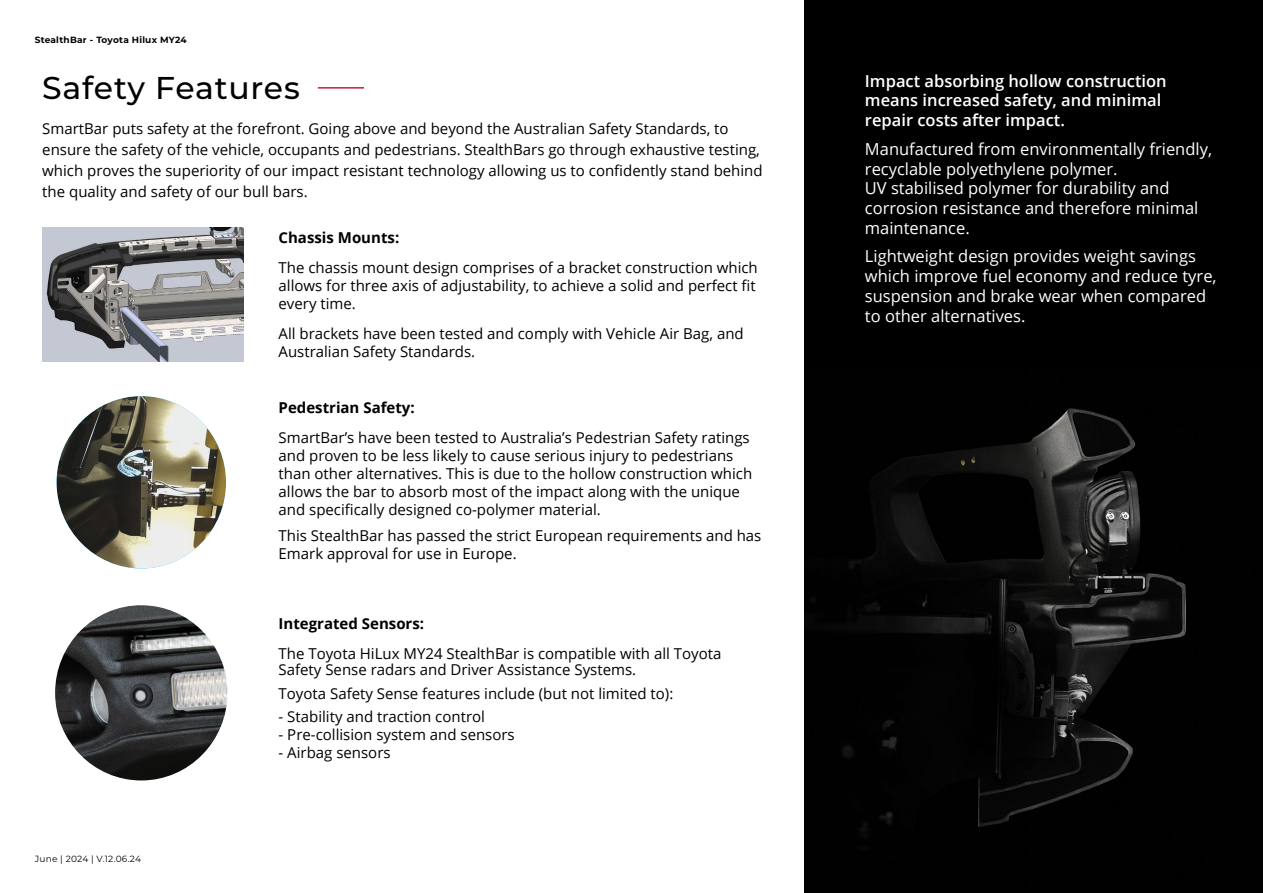
<style>
.page{position:relative;width:1263px;height:893px;background:#fff}
.page>*{position:absolute;margin:0;border:0;box-sizing:border-box;transform-origin:0 0}
.t1{font:500 31.5px "Montserrat";letter-spacing:.025em;color:#000}
.t2{font:16.5px/19.8px "Open Sans";color:#fff}
.t3{font:600 16.5px/19.8px "Open Sans";color:#fff}
.t4{font:15px/18px "Open Sans";color:#000}
.t5{font:700 15px "Open Sans";color:#000}
.t6{font:700 9px "Montserrat";letter-spacing:.025em;color:#000}
.t7{font:9px "Montserrat";letter-spacing:.025em;color:#000}
</style>
<div class="page">
<div style="left:804px;top:0;width:459px;height:367px;background:#000"></div>
<img style="left:804px;top:367px;width:459px;height:526px">
<img style="left:58px;top:397px;width:167px;height:170px">
<div style="left:45px;top:384px;width:193px;height:196px;border:12px solid #fff;border-radius:50%"></div>
<img style="left:55px;top:605px;width:172px;height:175px">
<img style="left:42px;top:227px;width:201px;height:135px">
<hr style="left:318px;top:87px;width:46px;height:2px;background:#ca1d2c">
<p class="t6" style="left:35px;top:33px;width:153px">StealthBar - Toyota Hilux MY24</p>
<h1 class="t1" style="left:42px;top:66px;width:259px">Safety Features</h1>
<p class="t4" style="left:42px;top:117px;width:722px;line-height:21px">SmartBar puts safety at the forefront. Going above and beyond the Australian Safety Standards, to ensure the safety of the vehicle, occupants and pedestrians. StealthBars go through exhaustive testing, which proves the superiority of our impact resistant technology allowing us to confidently stand behind the quality and safety of our bull bars.</p>
<p class="t5" style="left:279px;top:227px;width:122px">Chassis Mounts:</p>
<p class="t4" style="left:279px;top:258px;width:481px">The chassis mount design comprises of a bracket construction which allows for three axis of adjustability, to achieve a solid and perfect fit every time.</p>
<p class="t4" style="left:279px;top:324px;width:467px">All brackets have been tested and comply with Vehicle Air Bag, and<br>Australian Safety Standards.</p>
<p class="t5" style="left:279px;top:397px;width:138px">Pedestrian Safety:</p>
<p class="t4" style="left:279px;top:428px;width:475px">SmartBar’s have been tested to Australia’s Pedestrian Safety ratings and proven to be less likely to cause serious injury to pedestrians than other alternatives. This is due to the hollow construction which allows the bar to absorb most of the impact along with the unique and specifically designed co-polymer material.</p>
<p class="t4" style="left:279px;top:526px;width:484px">This StealthBar has passed the strict European requirements and has<br>Emark approval for use in Europe.</p>
<p class="t7" style="left:35px;top:853px;width:108px">June | 2024 | V.12.06.24</p>
<p class="t5" style="left:279px;top:613px;width:147px">Integrated Sensors:</p>
<p class="t4" style="left:279px;top:645px;width:444px;line-height:16.5px">The Toyota HiLux MY24 StealthBar is compatible with all Toyota<br>Safety Sense radars and Driver Assistance Systems.</p>
<p class="t4" style="left:279px;top:684px;width:396px">Toyota Safety Sense features include (but not limited to):</p>
<p class="t4" style="left:279px;top:707px;width:208px">- Stability and traction control</p>
<p class="t4" style="left:279px;top:725px;width:238px">- Pre-collision system and sensors</p>
<p class="t4" style="left:279px;top:743px;width:114px">- Airbag sensors</p>
<p class="t3" style="left:865px;top:70px;width:303px">Impact absorbing hollow construction means increased safety, and minimal repair costs after impact.</p>
<p class="t2" style="left:865px;top:138px;width:349px">Manufactured from environmentally friendly, recyclable polyethylene polymer.<br>UV stabilised polymer for durability and corrosion resistance and therefore minimal maintenance.</p>
<p class="t2" style="left:865px;top:246px;width:353px">Lightweight design provides weight savings which improve fuel economy and reduce tyre, suspension and brake wear when compared to other alternatives.</p>
</div>
